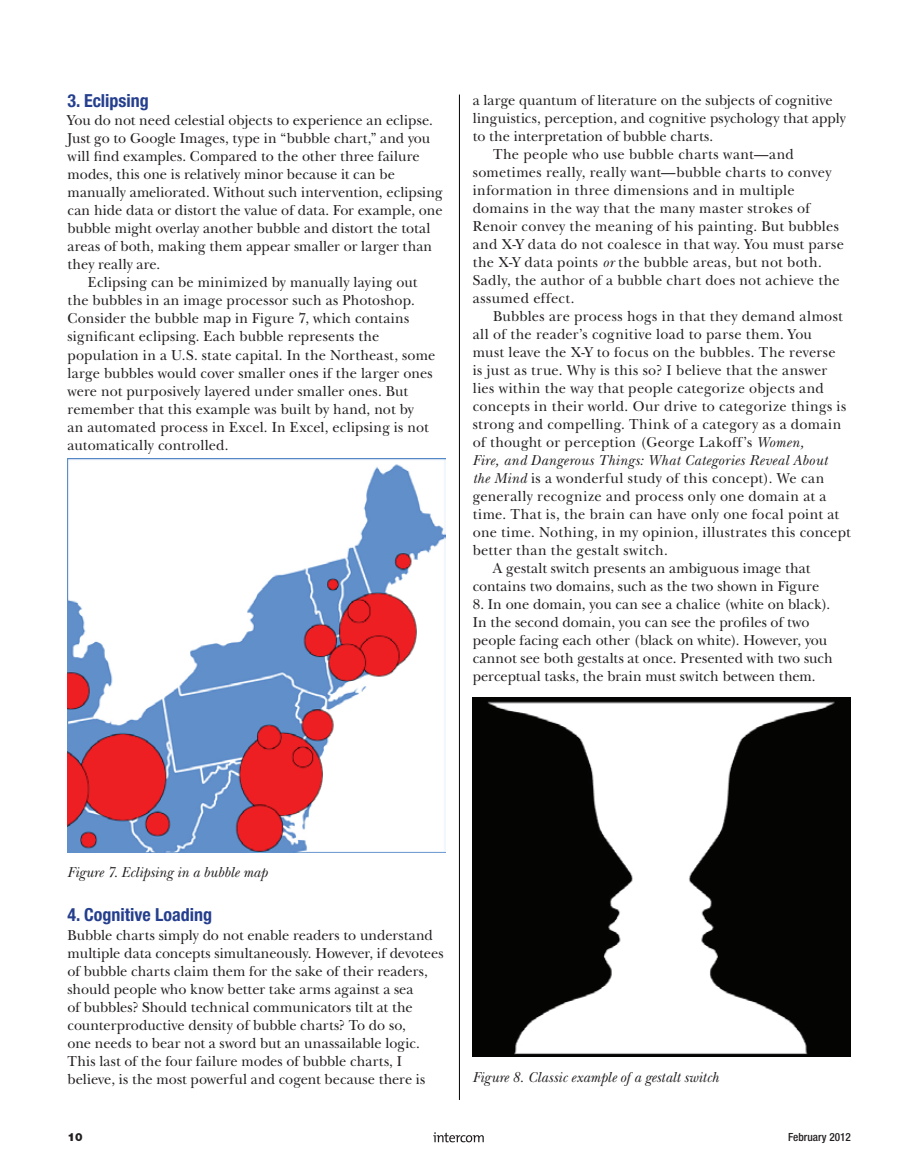
<style>
.page{position:relative;width:905px;height:1175px;background:#fff}
.page>*{position:absolute;margin:0;border:0;box-sizing:border-box;transform-origin:0 0}
.t1{font:700 condensed 18px "Helvetica Neue LT Std";color:#253f8e}
.t2{font:15px/18px "New Baskerville Std";letter-spacing:.005em;color:#231f20;scale:.96 1}
.t3{font:italic 15px "New Baskerville Std";letter-spacing:.015em;color:#231f20;scale:.96 1}
.t4{font:15px "New Baskerville Std";letter-spacing:.025em;color:#231f20;scale:.96 1}
.t5{font:500 condensed 11.25px "Helvetica Neue LT Std";color:#231f20}
.t6{font:900 11.25px "Helvetica Neue LT Std";color:#231f20}
.s1{font-style:italic}
</style>
<div class="page">
<hr style="left:459px;top:94px;width:1px;height:1006px;background:#040503">
<img style="left:472px;top:697px;width:378px;height:359px">
<img style="left:68px;top:459px;width:377px;height:393px">
<svg style="left:433px;top:1132px;width:51px;height:10px"></svg>
<p class="t1" style="left:68px;top:90px;width:83px">3. Eclipsing</p>
<p class="t2" style="left:68px;top:112px;width:382px">You do not need celestial objects to experience an eclipse.</p>
<p class="t2" style="left:68px;top:130px;width:379px">Just go to Google Images, type in “bubble chart,” and you</p>
<p class="t2" style="left:68px;top:148px;width:368px">will find examples. Compared to the other three failure</p>
<p class="t2" style="left:68px;top:166px;width:343px">modes, this one is relatively minor because it can be</p>
<p class="t2" style="left:68px;top:184px;width:392px">manually ameliorated. Without such intervention, eclipsing</p>
<p class="t2" style="left:68px;top:202px;width:392px">can hide data or distort the value of data. For example, one</p>
<p class="t2" style="left:68px;top:220px;width:379px">bubble might overlay another bubble and distort the total</p>
<p class="t2" style="left:68px;top:238px;width:381px">areas of both, making them appear smaller or larger than</p>
<p class="t2" style="left:68px;top:256px;width:98px">they really are.</p>
<p class="t2" style="left:88px;top:274px;width:345px">Eclipsing can be minimized by manually laying out</p>
<p class="t2" style="left:68px;top:292px;width:363px">the bubbles in an image processor such as Photoshop.</p>
<p class="t2" style="left:68px;top:310px;width:358px">Consider the bubble map in Figure 7, which contains</p>
<p class="t2" style="left:68px;top:328px;width:326px">significant eclipsing. Each bubble represents the</p>
<p class="t2" style="left:68px;top:346px;width:384px">population in a U.S. state capital. In the Northeast, some</p>
<p class="t2" style="left:68px;top:364px;width:382px">large bubbles would cover smaller ones if the larger ones</p>
<p class="t2" style="left:68px;top:382px;width:356px">were not purposively layered under smaller ones. But</p>
<p class="t2" style="left:68px;top:400px;width:363px">remember that this example was built by hand, not by</p>
<p class="t2" style="left:68px;top:418px;width:378px">an automated process in Excel. In Excel, eclipsing is not</p>
<p class="t2" style="left:68px;top:436px;width:169px">automatically controlled.</p>
<p class="t2" style="left:472px;top:91px;width:376px">a large quantum of literature on the subjects of cognitive</p>
<p class="t2" style="left:472px;top:109px;width:390px">linguistics, perception, and cognitive psychology that apply</p>
<p class="t2" style="left:472px;top:127px;width:252px">to the interpretation of bubble charts.</p>
<p class="t2" style="left:493px;top:145px;width:315px">The people who use bubble charts want—and</p>
<p class="t2" style="left:472px;top:163px;width:375px">sometimes really, really want—bubble charts to convey</p>
<p class="t2" style="left:472px;top:181px;width:337px">information in three dimensions and in multiple</p>
<p class="t2" style="left:472px;top:199px;width:354px">domains in the way that the many master strokes of</p>
<p class="t2" style="left:472px;top:217px;width:383px">Renoir convey the meaning of his painting. But bubbles</p>
<p class="t2" style="left:472px;top:235px;width:388px">and X-Y data do not coalesce in that way. You must parse</p>
<p class="t2" style="left:472px;top:253px;width:365px">the X-Y data points <span class="s1">or</span> the bubble areas, but not both.</p>
<p class="t2" style="left:472px;top:271px;width:384px">Sadly, the author of a bubble chart does not achieve the</p>
<p class="t2" style="left:472px;top:289px;width:107px">assumed effect.</p>
<p class="t2" style="left:493px;top:307px;width:366px">Bubbles are process hogs in that they demand almost</p>
<p class="t2" style="left:472px;top:325px;width:355px">all of the reader’s cognitive load to parse them. You</p>
<p class="t2" style="left:472px;top:343px;width:379px">must leave the X-Y to focus on the bubbles. The reverse</p>
<p class="t4" style="left:472px;top:361px;width:370px">is just as true. Why is this so? I believe that the answer</p>
<p class="t2" style="left:472px;top:379px;width:367px">lies within the way that people categorize objects and</p>
<p class="t2" style="left:472px;top:397px;width:390px">concepts in their world. Our drive to categorize things is</p>
<p class="t2" style="left:472px;top:415px;width:385px">strong and compelling. Think of a category as a domain</p>
<p class="t2" style="left:472px;top:433px;width:346px">of thought or perception (George Lakoff’s <span class="s1">Women,</span></p>
<p class="t3" style="left:472px;top:451px;width:371px">Fire, and Dangerous Things: What Categories Reveal About</p>
<p class="t2" style="left:472px;top:469px;width:368px"><span class="s1">the Mind</span> is a wonderful study of this concept). We can</p>
<p class="t2" style="left:472px;top:487px;width:370px">generally recognize and process only one domain at a</p>
<p class="t4" style="left:472px;top:505px;width:383px">time. That is, the brain can have only one focal point at</p>
<p class="t2" style="left:472px;top:523px;width:395px">one time. Nothing, in my opinion, illustrates this concept</p>
<p class="t2" style="left:472px;top:541px;width:205px">better than the gestalt switch.</p>
<p class="t2" style="left:493px;top:559px;width:332px">A gestalt switch presents an ambiguous image that</p>
<p class="t2" style="left:472px;top:577px;width:362px">contains two domains, such as the two shown in Figure</p>
<p class="t2" style="left:472px;top:595px;width:376px">8. In one domain, you can see a chalice (white on black).<br>In the second domain, you can see the profiles of two people facing each other (black on white). However, you cannot see both gestalts at once. Presented with two such perceptual tasks, the brain must switch between them.</p>
<p class="t3" style="left:68px;top:863px;width:210px">Figure 7. Eclipsing in a bubble map</p>
<p class="t1" style="left:68px;top:904px;width:146px">4. Cognitive Loading</p>
<p class="t2" style="left:68px;top:925px;width:393px">Bubble charts simply do not enable readers to understand multiple data concepts simultaneously. However, if devotees of bubble charts claim them for the sake of their readers, should people who know better take arms against a sea<br>of bubbles? Should technical communicators tilt at the counterproductive density of bubble charts? To do so,<br>one needs to bear not a sword but an unassailable logic.<br>This last of the four failure modes of bubble charts, I believe, is the most powerful and cogent because there is</p>
<p class="t3" style="left:472px;top:1068px;width:258px">Figure 8. Classic example of a gestalt switch</p>
<p class="t6" style="left:68px;top:1130px;width:17px">10</p>
<p class="t5" style="left:788px;top:1130px;width:64px">February 2012</p>
</div>
